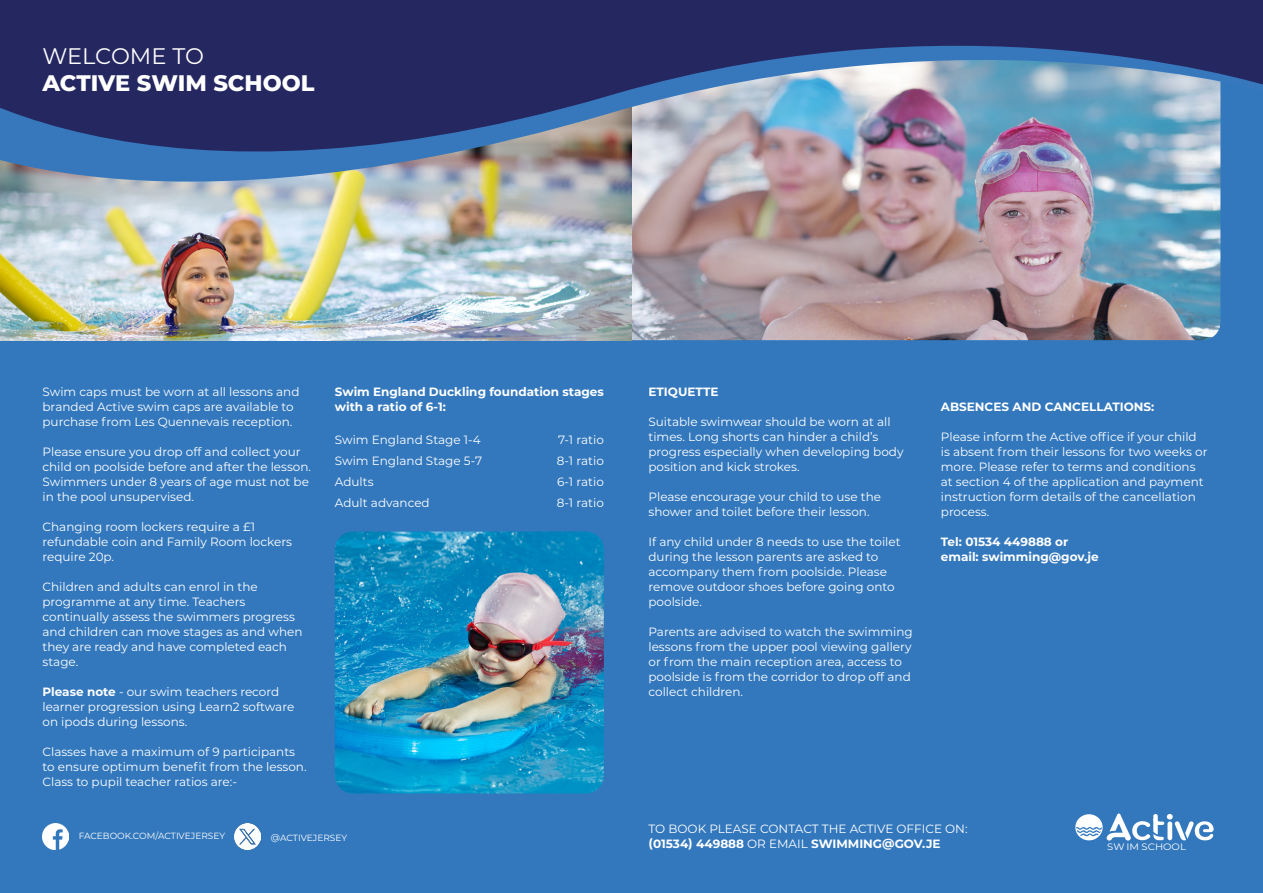
<style>
.page{position:relative;width:1263px;height:893px;background:#3378bd}
.page>*{position:absolute;margin:0;border:0;box-sizing:border-box;transform-origin:0 0}
.t1{font:800 22.5px "Montserrat";color:#fff}
.t2{font:22.5px "Montserrat";letter-spacing:-.01em;color:#fff}
.t3{font:12px/15px "Montserrat";color:#fff}
.t4{font:700 12px/15px "Montserrat";color:#fff}
.t5{font:9.3px "Montserrat";color:#fff;scale:1.08 1}
.t6{font:9px "Montserrat";color:#fff}
.s1{font-weight:700}
.s2{font-weight:400}
</style>
<div class="page">
<img style="left:631px;top:262px;width:589px;height:78px">
<svg style="left:1075px;top:813px;width:139px;height:27px"></svg>
<img style="left:0;top:262px;width:631px;height:78px">
<img style="left:0;top:244px;width:1221px;height:18px">
<img style="left:0;top:0;width:1263px;height:244px">
<img style="left:335px;top:531px;width:269px;height:262px">
<img style="left:43px;top:823px;width:25px;height:26px">
<img style="left:235px;top:823px;width:25px;height:26px">
<p class="t2" style="left:43px;top:41px;width:163px">WELCOME TO</p>
<p class="t1" style="left:43px;top:67px;width:273px">ACTIVE SWIM SCHOOL</p>
<p class="t3" style="left:43px;top:383px;width:259px">Swim caps must be worn at all lessons and branded Active swim caps are available to purchase from Les Quennevais reception.</p>
<p class="t3" style="left:43px;top:443px;width:270px">Please ensure you drop off and collect your child on poolside before and after the lesson.<br>Swimmers under 8 years of age must not be in the pool unsupervised.</p>
<p class="t3" style="left:43px;top:518px;width:251px">Changing room lockers require a £1 refundable coin and Family Room lockers require 20p.</p>
<p class="t3" style="left:43px;top:578px;width:261px">Children and adults can enrol in the programme at any time. Teachers continually assess the swimmers progress and children can move stages as and when they are ready and have completed each stage.</p>
<p class="t3" style="left:43px;top:683px;width:253px"><span class="s1">Please note</span> - our swim teachers record learner progression using Learn2 software on ipods during lessons.</p>
<p class="t3" style="left:43px;top:743px;width:266px">Classes have a maximum of 9 participants to ensure optimum benefit from the lesson.<br>Class to pupil teacher ratios are:-</p>
<p class="t4" style="left:335px;top:383px;width:270px">Swim England Duckling foundation stages with a ratio of 6-1:</p>
<p class="t3" style="left:335px;top:431px;width:147px">Swim England Stage 1-4</p>
<p class="t3" style="left:335px;top:452px;width:149px">Swim England Stage 5-7</p>
<p class="t3" style="left:335px;top:473px;width:40px">Adults</p>
<p class="t3" style="left:335px;top:494px;width:96px">Adult advanced</p>
<p class="t3" style="left:558px;top:431px;width:47px">7-1 ratio</p>
<p class="t3" style="left:557px;top:452px;width:48px">8-1 ratio</p>
<p class="t3" style="left:557px;top:473px;width:48px">6-1 ratio</p>
<p class="t3" style="left:557px;top:494px;width:48px">8-1 ratio</p>
<p class="t6" style="left:79px;top:830px;width:148px">FACEBOOK.COM/ACTIVEJERSEY</p>
<p class="t6" style="left:271px;top:832px;width:78px">@ACTIVEJERSEY</p>
<p class="t4" style="left:648px;top:383px;width:72px">ETIQUETTE</p>
<p class="t3" style="left:648px;top:413px;width:256px">Suitable swimwear should be worn at all times. Long shorts can hinder a child’s progress especially when developing body position and kick strokes.</p>
<p class="t3" style="left:648px;top:488px;width:234px">Please encourage your child to use the shower and toilet before their lesson.</p>
<p class="t3" style="left:648px;top:533px;width:254px">If any child under 8 needs to use the toilet during the lesson parents are asked to accompany them from poolside. Please remove outdoor shoes before going onto poolside.</p>
<p class="t3" style="left:648px;top:623px;width:266px">Parents are advised to watch the swimming lessons from the upper pool viewing gallery or from the main reception area, access to poolside is from the corridor to drop off and</p>
<p class="t3" style="left:648px;top:683px;width:96px">collect children.</p>
<p class="t4" style="left:941px;top:398px;width:215px">ABSENCES AND CANCELLATIONS:</p>
<p class="t3" style="left:941px;top:428px;width:268px">Please inform the Active office if your child is absent from their lessons for two weeks or more. Please refer to terms and conditions at section 4 of the application and payment instruction form details of the cancellation process.</p>
<p class="t4" style="left:941px;top:533px;width:129px">Tel: 01534 449888 or</p>
<p class="t4" style="left:941px;top:548px;width:159px">email: swimming@gov.je</p>
<p class="t3" style="left:648px;top:820px;width:321px">TO BOOK PLEASE CONTACT THE ACTIVE OFFICE ON:</p>
<p class="t4" style="left:648px;top:835px;width:294px">(01534) 449888 <span class="s2">OR EMAIL</span> SWIMMING@GOV.JE</p>
<p class="t5" style="left:1107px;top:841px;width:74px">SW IM SCHOOL</p>
</div>
